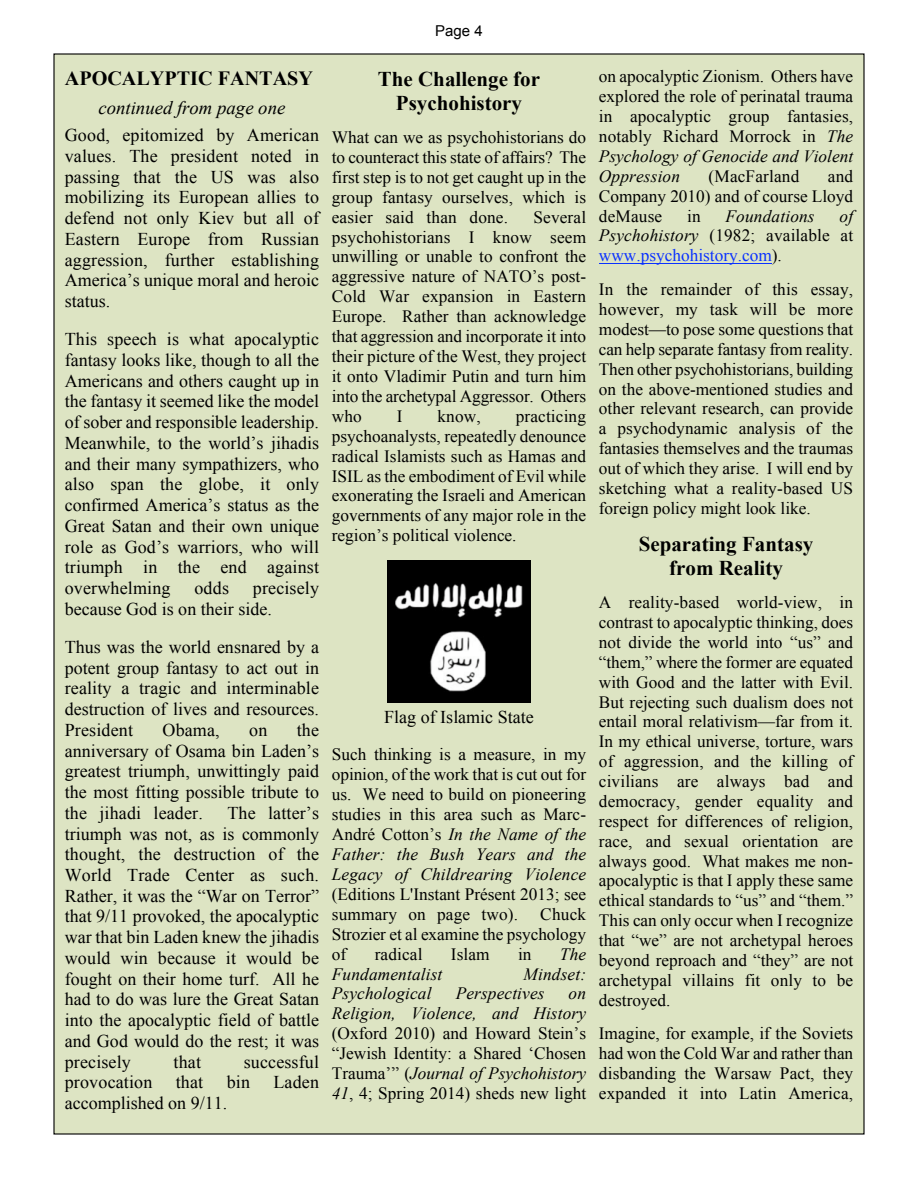
<style>
.page{position:relative;width:918px;height:1188px;background:#fff}
.page>*{position:absolute;margin:0;border:0;box-sizing:border-box;transform-origin:0 0}
.t1{font:21px/24.2px "font 24870";color:#000;text-align:center}
.t2{font:20.1px "font 24870";color:#000}
.t3{font:18.75px "font 24871";color:#000}
.t4{font:18px/20.7px "font 33061";color:#000;text-align:justify}
.t5{font:17.25px/20px "font 33061";color:#000;text-align:justify}
.t6{font:17.25px/20px "font 24871";color:#000;text-align:justify}
.t7{font:17.25px/20px "font 33061";color:#0a31ff}
.t8{font:15px "font 33060";color:#000}
.s1{font-family:"font 33061"}
.s2{font-family:"font 24871"}
.s3{font-family:"font 24871";color:#000}
.s4{color:#000}
</style>
<div class="page">
<div style="left:54px;top:54px;width:810px;height:1080px;background:#dde4c3"></div>
<hr style="left:599px;top:263px;width:173px;height:1px;background:#0a31ff">
<img style="left:388px;top:560px;width:142px;height:143px">
<p class="t8" style="left:435px;top:23px;width:49px">!"#$ (</p>
<p class="t2" style="left:65px;top:67px;width:250px">!2MK!EJ2B7K +!4B!IJ</p>
<p class="t3" style="left:99px;top:97px;width:188px">!"#$%#&amp;'( -.": *+,' "#'</p>
<p class="t4" style="left:65px;top:125px;width:256px">O--A= 4:&amp;/-;&amp;R4A !" +;4%&amp;1'( 7'CD4.F G24 :%4.&amp;A4(/ (-/4A &amp;( :'..&amp;(, /2'/ /24 H9 5'. 'C.- ;-!&amp;C&amp;R&amp;(, &amp;/. ID%-:4'( 'CC&amp;4. /- A484(A (-/ -(C" B&amp;47 !D/ 'CC -8<br>I'./4%( ID%-:4 8%-; ED..&amp;'( ',,%4..&amp;-(= 8D%/24% 4./'!C&amp;.2&amp;(, +;4%&amp;1'*. D(&amp;\D4 ;-%'C '(A 24%-&amp;1 ./'/D.F</p>
<p class="t4" style="left:65px;top:329px;width:256px">G2&amp;. .:4412 &amp;. 52'/ ':-1'C":/&amp;1<br>8'(/'." C--B. C&amp;B4= /2-D,2 /- 'CC /24 +;4%&amp;1'(. '(A -/24%. 1'D,2/ D: &amp;( /24 8'(/'." &amp;/ .44;4A C&amp;B4 /24 ;-A4C -8 .-!4% '(A#%4.:-(.&amp;!C4 C4'A4%.2&amp;:F U4'(52&amp;C4= /- /24 5-%CA*. C&amp;2'A&amp;. '(A /24&amp;% ;'(" .";:'/2&amp;R4%.= 52- 'C.- .:'( /24 ,C-!4= &amp;/ -(C" 1-(8&amp;%;4A +;4%&amp;1'*. ./'/D. '. /24<br>O%4'/ 9'/'( '(A /24&amp;% -5( D(&amp;\D4 %-C4 '. O-A*. 5'%%&amp;-%.= 52- 5&amp;CC /%&amp;D;:2 &amp;( /24 4(A ','&amp;(./ -74%524C;&amp;(,</p>
<p class="t4" style="left:65px;top:578px;width:256px;text-indent:188px">:%41&amp;.4C" !41'D.4 O-A &amp;. -( /24&amp;% .&amp;A4F</p>
<p class="t4" style="left:65px;top:636px;width:256px">G2D. 5'. /24 5-%CA 4(.('%4A !" ' :-/4(/ ,%-D: 8'(/'." /- '1/ -D/ &amp;( %4'C&amp;/" ' /%',&amp;1 '(A &amp;(/4%;&amp;('!C4<br>A4./%D1/&amp;-( -8 C&amp;74. '(A %4.-D%14.F 0%4.&amp;A4(/</p>
<p class="t4" style="left:194px;top:578px;width:36px">-AA.</p>
<p class="t4" style="left:65px;top:719px;width:256px;text-indent:232px">/24 '((&amp;74%.'%" -8 6.';' !&amp;( M'A4(*. ,%4'/4./ /%&amp;D;:2= D(5&amp;//&amp;(,C" :'&amp;A /24 ;-./ 8&amp;//&amp;(, :-..&amp;!C4 /%&amp;!D/4 /- /24 C&amp;2'A&amp; C4'A4%F</p>
<p class="t4" style="left:162px;top:719px;width:59px">6!';'=</p>
<p class="t4" style="left:249px;top:719px;width:20px">-(</p>
<p class="t4" style="left:65px;top:802px;width:256px;text-indent:163px">G24 C'//4%*. /%&amp;D;:2 5'. (-/= '. &amp;. 1-;;-(C" /2-D,2/= /24 A4./%D1/&amp;-( -8 /24<br>Z-%CA G%'A4 X4(/4% '. .D12F E'/24%= &amp;/ 5'. /24 PZ'% -( G4%%-%Q /2'/ V[&lt;&lt; :%-7-B4A= /24 ':-1'C":/&amp;1<br>5'% /2'/ !&amp;( M'A4( B(45 /24 C&amp;2'A&amp;.<br>5-DCA 5&amp;( !41'D.4 &amp;/ 5-DCA !4<br>8-D,2/ -( /24&amp;% 2-;4 /D%8F +CC 24<br>2'A /- A- 5'. CD%4 /24 O%4'/ 9'/'( &amp;(/- /24 ':-1'C":/&amp;1 8&amp;4CA -8 !'//C4 '(A O-A 5-DCA A- /24 %4./L &amp;/ 5'. :%41&amp;.4C"</p>
<p class="t4" style="left:174px;top:1051px;width:29px">/2'/</p>
<p class="t4" style="left:244px;top:1051px;width:77px">.D114..8DC</p>
<p class="t4" style="left:65px;top:1072px;width:89px">:%-7-1'/&amp;-(</p>
<p class="t4" style="left:176px;top:1072px;width:29px">/2'/</p>
<p class="t4" style="left:227px;top:1072px;width:25px">!&amp;(</p>
<p class="t4" style="left:273px;top:1072px;width:47px">M'A4(</p>
<p class="t4" style="left:65px;top:1093px;width:164px">'11-;:C&amp;.24A -( V[&lt;&lt;F</p>
<p class="t1" style="left:378px;top:67px;width:164px">B60 K6%&amp;&amp;0,D0 5#1<br>2-'$6#6)-(#1'</p>
<p class="t5" style="left:332px;top:127px;width:256px">Z2'/ 1'( 54 '. :."12-2&amp;./-%&amp;'(. A-/- 1-D(/4%'1/ /2&amp;. ./'/4 -8 '88'&amp;%.M G24<br>8&amp;%./ ./4: &amp;. /- (-/ ,4/ 1'D,2/ D: &amp;( /24 ,%-D: 8'(/'." -D%.4C74.= 52&amp;12 &amp;.<br>4'.&amp;4% .'&amp;A /2'( A-(4F</p>
<p class="t5" style="left:332px;top:207px;width:256px;text-indent:202px">9474%'C :."12-2&amp;./-%&amp;'(. K B(-5 .44; D(5&amp;CC&amp;(, -% D('!C4 /- 1-(8%-(/ /24 ',,%4..&amp;74 ('/D%4 -8 3+G6*. :-./T X-CA Z'% 4E:'(.&amp;-( &amp;( I'./4%( ID%-:4F E'/24% /2'( '1B(-5C4A,4 /2'/ ',,%4..&amp;-( '(A &amp;(1-%:-%'/4 &amp;/ &amp;(/- /24&amp;% :&amp;1/D%4 -8 /24 Z4./= /24" :%-C41/ &amp;/ -(/- AC'A&amp;;&amp;% 0D/&amp;( '(A /D%( 2&amp;; &amp;(/- /24 '%124/":'C +,,%4..-%F 6/24%.<br>52-</p>
<p class="t5" style="left:332px;top:406px;width:256px;text-indent:184px">:%'1/&amp;1&amp;(, :."12-'('C"./.= %4:4'/4AC" A4(-D(14 %'A&amp;1'C K.C';&amp;./. .D12 '. F';'. '(A K9KM '. /24 4;!-A&amp;;4(/ -8 I7&amp;C 52&amp;C4<br>4E-(4%'/&amp;(, /24 K.%'4C&amp; '(A +;4%&amp;1'( ,-74%(;4(/. -8 '(" ;'C-% %-C4 &amp;( /24 %4,&amp;-(*. :-C&amp;/&amp;1'C 7&amp;-C4(14F</p>
<p class="t5" style="left:397px;top:406px;width:7px">K</p>
<p class="t5" style="left:437px;top:406px;width:45px">B(-5=</p>
<p class="t4" style="left:384px;top:707px;width:151px">WC', -8 K.C';&amp;1 9/'/4</p>
<p class="t5" style="left:332px;top:745px;width:256px">9D12 /2&amp;(B&amp;(, &amp;. ' ;4'.D%4= &amp;( ;" -:&amp;(&amp;-(= -8 /24 5-%B /2'/ &amp;. 1D/ -D/ 8-% D.F Z4 (44A /- !D&amp;CA -( :&amp;-(44%&amp;(, ./DA&amp;4. &amp;( /2&amp;. '%4' .D12 '. U'%1T</p>
<p class="t6" style="left:332px;top:824px;width:256px"><span class="s1">+(A%D X-//-(*.</span> M# $2' C+:' "- $2' E+$2'.&lt; $2' ?&amp;/2 N'+./ +#( $2' =',+!6 "- 72%4(.'+.%#, O%"4'#!'</p>
<p class="t5" style="left:332px;top:884px;width:256px">LIA&amp;/&amp;-(. M_K(./'(/ 0%D.4(/ &gt;?&lt;GL .44 .D;;'%" -( :',4 /5-NF</p>
<p class="t5" style="left:332px;top:904px;width:256px;text-indent:208px">X2D1B 9/%-R&amp;4% 4/ 'C 4E';&amp;(4 /24 :."12-C-," -8</p>
<p class="t5" style="left:375px;top:944px;width:49px">%'A&amp;1'C</p>
<p class="t5" style="left:451px;top:944px;width:40px">K.C';</p>
<p class="t5" style="left:518px;top:944px;width:15px">&amp;(</p>
<p class="t6" style="left:560px;top:944px;width:28px">12'</p>
<p class="t6" style="left:332px;top:964px;width:112px">E&amp;#(+:'#$+4%/$</p>
<p class="t6" style="left:524px;top:964px;width:64px">P%#(/'$&lt;</p>
<p class="t6" style="left:332px;top:984px;width:101px">5/6!2"4",%!+4</p>
<p class="t6" style="left:456px;top:984px;width:90px">5'./*'!$%A'/</p>
<p class="t6" style="left:332px;top:984px;width:256px;text-align:right">"#<br>F'4%,%"#Q O%"4'#!'Q +#( I%/$".6</p>
<p class="t5" style="left:332px;top:1023px;width:256px">L6E8-%A &gt;?&lt;?N '(A F-5'%A 9/4&amp;(*.<br>P^45&amp;.2 KA4(/&amp;/"] ' 92'%4A NX2-.4(</p>
<p class="t6" style="left:332px;top:1063px;width:256px"><span class="s1">G%'D;'*Q L</span>3"&amp;.#+4 "- 5/6!2"2%/$".6</p>
<p class="t5" style="left:332px;top:1083px;width:256px"><span class="s2">RS</span>= @L 9:%&amp;(, &gt;?&lt;@N .24A. (45 C&amp;,2/</p>
<p class="t5" style="left:599px;top:66px;width:256px">-(#':-1'C":/&amp;1 O&amp;-(&amp;.;F 6/24%. 2'74<br>4E:C-%4A /24 %-C4 -8 :4%&amp;('/'C /%'D;' &amp;( ':-1'C":/&amp;1 ,%-D: 8'(/'.&amp;4.= (-/'!C" E&amp;12'%A U-%%-1B &amp;( <span class="s2">12'</span></p>
<p class="t6" style="left:599px;top:146px;width:256px">5/6!2"4",6 "- T'#"!%(' +#( O%"4'#$<br>U**.'//%"#</p>
<p class="t5" style="left:599px;top:166px;width:256px;text-indent:229px">'(A X-;:'(" &gt;?&lt;?N '(A -8 1-D%.4 MC-"A A4U'D.4</p>
<p class="t5" style="left:709px;top:166px;width:92px">LU'1W'%C'(A</p>
<p class="t5" style="left:687px;top:206px;width:15px">&amp;(</p>
<p class="t6" style="left:726px;top:206px;width:91px">E"&amp;#(+$%"#/</p>
<p class="t6" style="left:840px;top:206px;width:15px">"-</p>
<p class="t7" style="left:599px;top:226px;width:256px"><span class="s3">5/6!2"2%/$".6</span> <span class="s4">L&lt;VS&gt;L '7'&amp;C'!C4 '/<br></span>555F:."12-2&amp;./-%"F1-;<span class="s4">NF</span></p>
<p class="t5" style="left:599px;top:279px;width:256px">K( /24 %4;'&amp;(A4% -8 /2&amp;. 4..'"= 2-5474%= ;" /'.B 5&amp;CC !4 ;-%4 ;-A4./J/- :-.4 .-;4 \D4./&amp;-(. /2'/ 1'( 24C: .4:'%'/4 8'(/'." 8%-; %4'C&amp;/"F G24( -/24% :."12-2&amp;./-%&amp;'(.= !D&amp;CA&amp;(, -( /24 '!-74T;4(/&amp;-(4A ./DA&amp;4. '(A -/24% %4C47'(/ %4.4'%12= 1'( :%-7&amp;A4 ' :."12-A"(';&amp;1 '('C".&amp;. -8 /24<br>8'(/'.&amp;4. /24;.4C74. '(A /24 /%'D;'. -D/ -8 52&amp;12 /24" '%&amp;.4F K 5&amp;CC 4(A !" .B4/12&amp;(, 52'/ ' %4'C&amp;/"T!'.4A H9<br>8-%4&amp;,( :-C&amp;1" ;&amp;,2/ C--B C&amp;B4F</p>
<p class="t1" style="left:639px;top:532px;width:176px">I0"%1%(),D +%,(%-'<br>51#/ N0%&amp;)('</p>
<p class="t5" style="left:599px;top:592px;width:256px">+ %4'C&amp;/"T!'.4A 5-%CAT7&amp;45= &amp;( 1-(/%'./ /- ':-1'C":/&amp;1 /2&amp;(B&amp;(,= A-4. (-/ A&amp;7&amp;A4 /24 5-%CA &amp;(/- PD.Q '(A P/24;=Q 524%4 /24 8-%;4% '%4 4\D'/4A 5&amp;/2 O--A '(A /24 C'//4% 5&amp;/2 I7&amp;CF $D/ %4C41/&amp;(, .D12 AD'C&amp;.; A-4. (-/ 4(/'&amp;C ;-%'C %4C'/&amp;7&amp;.;J8'% 8%-; &amp;/F K( ;" 4/2&amp;1'C D(&amp;74%.4= /-%/D%4= 5'%. -8 ',,%4..&amp;-(= '(A /24 B&amp;CC&amp;(, -8<br>1&amp;7&amp;C&amp;'(. '%4 'C5'". !'A '(A A4;-1%'1"= ,4(A4% 4\D'C&amp;/" '(A %4.:41/ 8-% A&amp;884%4(14. -8 %4C&amp;,&amp;-(= %'14= '(A .4ED'C -%&amp;4(/'/&amp;-( '%4 'C5'". ,--AF Z2'/ ;'B4. ;4 (-(T ':-1'C":/&amp;1 &amp;. /2'/ K '::C" /24.4 .';4<br>4/2&amp;1'C ./'(A'%A. /- PD.Q '(A P/24;FQ G2&amp;. 1'( -(C" -11D% 524( K %41-,(&amp;R4 /2'/ P54Q '%4 (-/ '%124/":'C 24%-4. !4"-(A %4:%-'12 '(A P/24"Q '%4 (-/ '%124/":'C 7&amp;CC'&amp;(. 8&amp;/ -(C" /- !4<br>A4./%-"4AF</p>
<p class="t5" style="left:599px;top:1024px;width:256px">K;',&amp;(4= 8-% 4E';:C4= &amp;8 /24 9-7&amp;4/.<br>2'A 5-( /24 X-CA Z'% '(A %'/24% /2'( A&amp;.!'(A&amp;(, /24 Z'%.'5 0'1/= /24" 4E:'(A4A &amp;/ &amp;(/- M'/&amp;( +;4%&amp;1'=</p>
</div>
